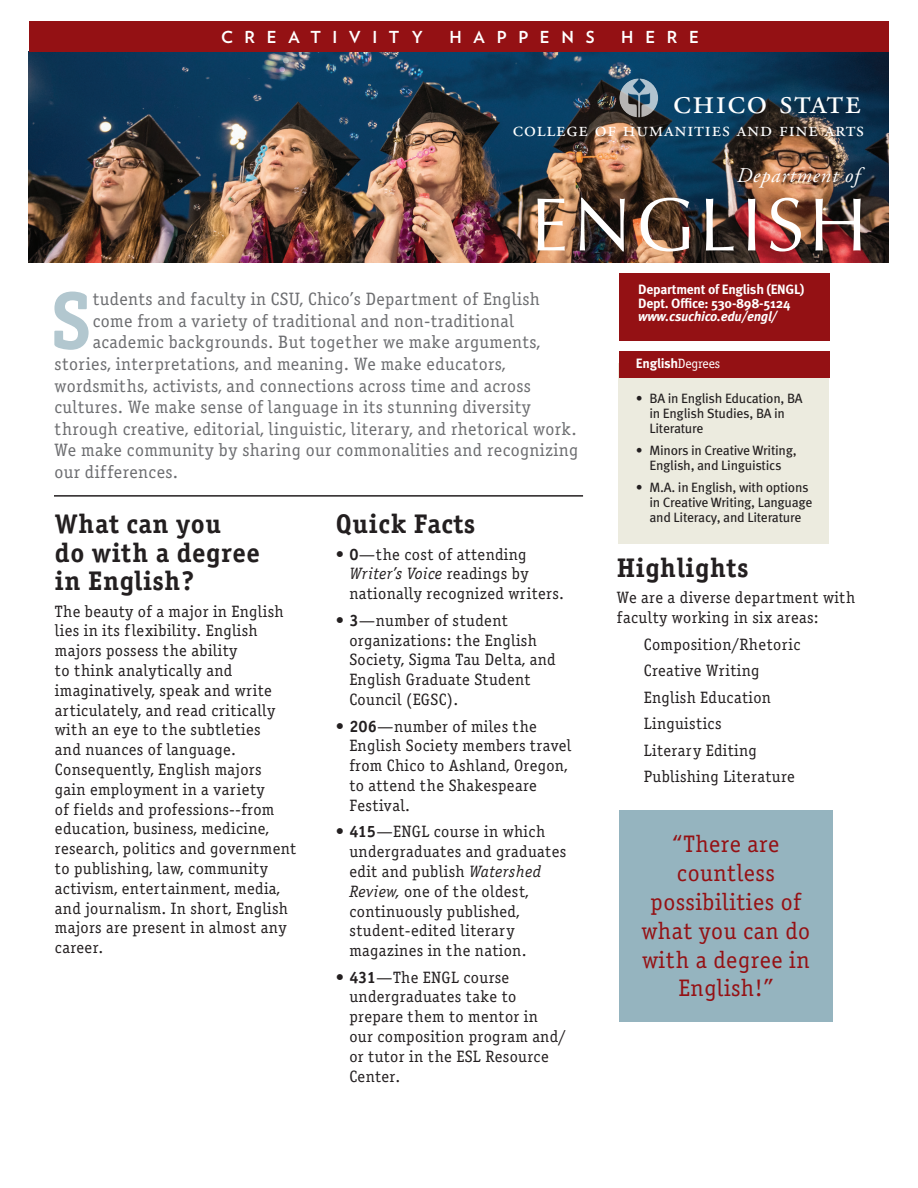
<style>
.page{position:relative;width:918px;height:1188px;background:#fff}
.page>*{position:absolute;margin:0;border:0;box-sizing:border-box;transform-origin:0 0}
.t1{font:81px "Officina Serif Bold ITC";color:#b2c7cf}
.t2{font:75.6px "Optima";letter-spacing:.055em;color:#fff}
.t3{font:36px "Adobe Garamond Pro";letter-spacing:.04em;color:#fff}
.t4{font:27px/28.5px "Officina Serif Bold ITC";letter-spacing:.02em;color:#231f20}
.t5{font:24px/28.8px "Officina Serif Book ITC";letter-spacing:.02em;color:#941114;text-align:center}
.t6{font:21px "Adobe Garamond Pro";letter-spacing:.04em;color:#fff}
.t7{font:italic 21px "Adobe Garamond Pro";letter-spacing:.04em;color:#fff}
.t8{font:18px "Officina Serif Book ITC";letter-spacing:.02em;color:#6c6d70}
.t9{font:16.5px/19.8px "Officina Serif Book ITC";letter-spacing:.02em;color:#231f20}
.t10{font:700 16.5px "Verlag";letter-spacing:.715em;color:#fff}
.t11{font:13.5px/15px "Meta OT";letter-spacing:-.02em;color:#231f20}
.t12{font:700 13.5px/13.5px "Meta OT";letter-spacing:-.02em;color:#fff}
.t13{font:italic 700 13.5px "Meta OT";letter-spacing:-.02em;color:#fff}
.s1{font-family:"Officina Serif Book ITC";font-weight:400}
.s2{font-family:"Officina Serif Bold ITC"}
.s3{font-style:italic}
</style>
<div class="page">
<img style="left:29px;top:52px;width:860px;height:211px">
<div style="left:619px;top:363px;width:210px;height:180px;background:#ecebdf"></div>
<div style="left:619px;top:351px;width:211px;height:27px;background:#941114"></div>
<hr style="left:54px;top:495px;width:529px;height:2px;background:#231f20">
<div style="left:619px;top:273px;width:211px;height:67px;background:#941114"></div>
<div style="left:619px;top:810px;width:213px;height:212px;background:#95b4bf"></div>
<img style="left:619px;top:78px;width:39px;height:39px;border-radius:19px">
<div style="left:29px;top:21px;width:860px;height:31px;background:#941114"></div>
<p class="t10" style="left:221px;top:24px;width:203px">CREATIVITY</p>
<p class="t10" style="left:449px;top:24px;width:147px">HAPPENS</p>
<p class="t10" style="left:621px;top:24px;width:79px">HERE</p>
<h3 class="t3" style="left:673px;top:80px;width:189px">chico state</h3>
<p class="t6" style="left:513px;top:117px;width:353px">college of humanities and fine arts</p>
<p class="t7" style="left:737px;top:163px;width:125px">Department of</p>
<h2 class="t2" style="left:531px;top:181px;width:338px">ENGLISH</h2>
<h1 class="t1" style="left:51px;top:271px;width:42px">S</h1>
<p class="t8" style="left:93px;top:289px;width:449px">tudents and faculty in CSU, Chico’s Department of English</p>
<p class="t8" style="left:93px;top:310px;width:423px">come from a variety of traditional and non-traditional</p>
<p class="t8" style="left:93px;top:332px;width:449px">academic backgrounds. But together we make arguments,</p>
<p class="t8" style="left:54px;top:354px;width:453px">stories, interpretations, and meaning. We make educators,</p>
<p class="t8" style="left:54px;top:375px;width:478px">wordsmiths, activists, and connections across time and across</p>
<p class="t8" style="left:54px;top:397px;width:478px">cultures. We make sense of language in its stunning diversity</p>
<p class="t8" style="left:54px;top:418px;width:524px">through creative, editorial, linguistic, literary, and rhetorical work.</p>
<p class="t8" style="left:54px;top:440px;width:525px">We make community by sharing our commonalities and recognizing</p>
<p class="t8" style="left:54px;top:462px;width:125px">our differences.</p>
<p class="t12" style="left:638px;top:283px;width:168px">Department of English (ENGL)<br>Dept. Office: 530-898-5124</p>
<p class="t13" style="left:638px;top:308px;width:140px">www.csuchico.edu/engl/</p>
<p class="t12" style="left:636px;top:357px;width:86px">English<span class="s1">Degrees</span></p>
<p class="t11" style="left:649px;top:391px;width:155px;text-indent:-14px">• BA in English Education, BA in English Studies, BA in<br>Literature</p>
<p class="t11" style="left:636px;top:443px;width:162px;text-align:center">• Minors in Creative Writing,<br>English, and Linguistics</p>
<p class="t11" style="left:636px;top:480px;width:178px;text-align:right">• M.A. in English, with options in Creative Writing, Language</p>
<h3 class="t4" style="left:55px;top:509px;width:168px">What can you</h3>
<p class="t11" style="left:649px;top:510px;width:153px">and Literacy, and Literature</p>
<h3 class="t4" style="left:55px;top:538px;width:207px">do with a degree in English?</h3>
<p class="t9" style="left:55px;top:601px;width:243px">The beauty of a major in English lies in its flexibility. English majors possess the ability<br>to think analytically and imaginatively, speak and write articulately, and read critically with an eye to the subtleties<br>and nuances of language.<br>Consequently, English majors<br>gain employment in a variety<br>of fields and professions--from education, business, medicine, research, politics and government to publishing, law, community activism, entertainment, media, and journalism. In short, English majors are present in almost any career.</p>
<h3 class="t4" style="left:336px;top:509px;width:141px">Quick Facts</h3>
<p class="t9" style="left:349px;top:544px;width:216px;text-indent:-13px"><span class="s2">• 0</span>—the cost of attending<br><span class="s3">Writer’s Voice</span> readings by nationally recognized writers.</p>
<p class="t9" style="left:349px;top:610px;width:208px;text-indent:-13px"><span class="s2">• 3</span>—number of student organizations: the English<br>Society, Sigma Tau Delta, and<br>English Graduate Student<br>Council (EGSC).</p>
<p class="t9" style="left:349px;top:716px;width:224px;text-indent:-13px"><span class="s2">• 206</span>—number of miles the<br>English Society members travel from Chico to Ashland, Oregon, to attend the Shakespeare<br>Festival.</p>
<p class="t9" style="left:349px;top:822px;width:218px;text-indent:-13px"><span class="s2">• 415</span>—ENGL course in which undergraduates and graduates edit and publish <span class="s3">Watershed<br>Review,</span> one of the oldest, continuously published, student-edited literary magazines in the nation.</p>
<p class="t9" style="left:349px;top:967px;width:218px;text-indent:-13px"><span class="s2">• 431</span>—The ENGL course undergraduates take to prepare them to mentor in<br>our composition program and/ or tutor in the ESL Resource<br>Center.</p>
<h3 class="t4" style="left:617px;top:553px;width:133px">Highlights</h3>
<p class="t9" style="left:617px;top:588px;width:240px">We are a diverse department with faculty working in six areas:</p>
<p class="t9" style="left:644px;top:631px;width:158px;line-height:26.5px">Composition/Rhetoric<br>Creative Writing<br>English Education<br>Linguistics<br>Literary Editing<br>Publishing Literature</p>
<h3 class="t5" style="left:642px;top:830px;width:170px">“There are countless possibilities of what you can do with a degree in<br>English!”</h3>
</div>
